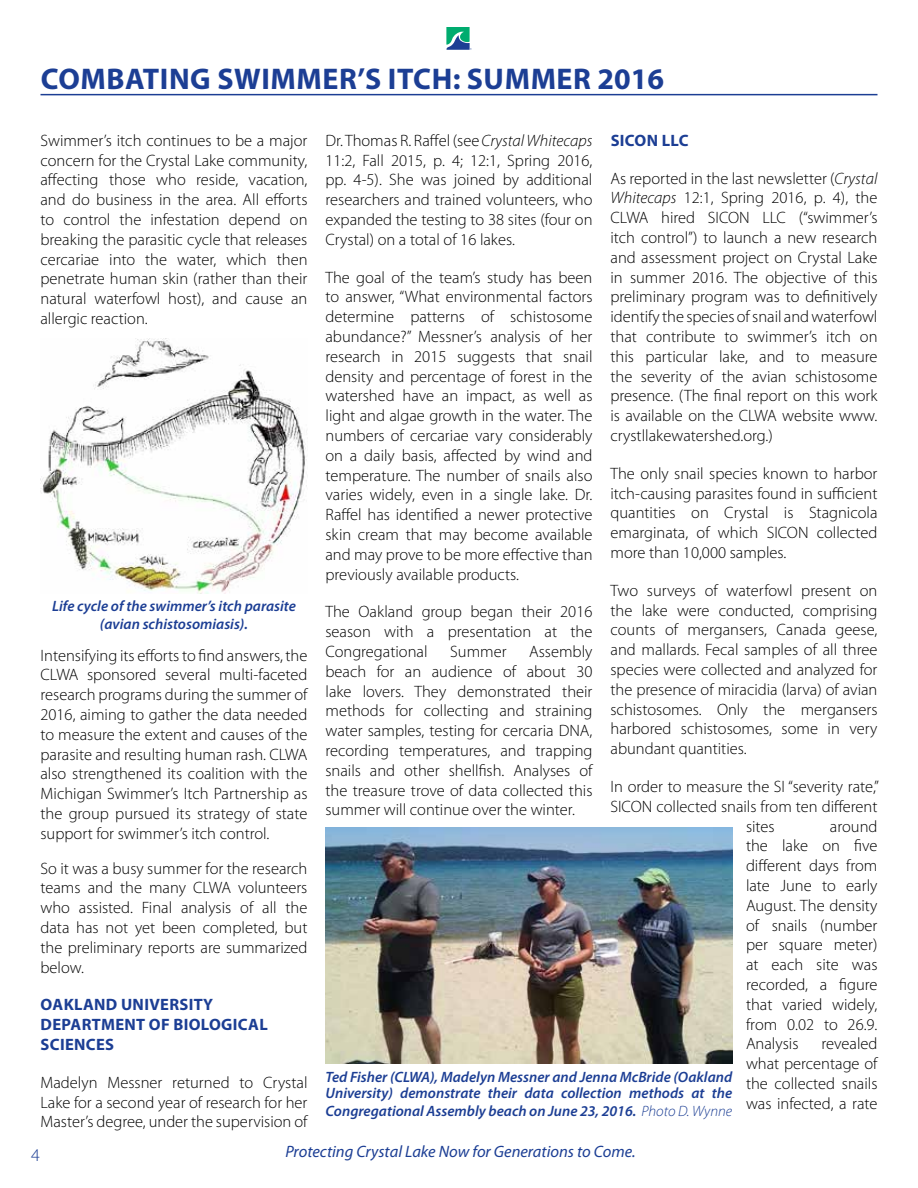
<style>
.page{position:relative;width:918px;height:1188px;background:#fff}
.page>*{position:absolute;margin:0;border:0;box-sizing:border-box;transform-origin:0 0}
.t1{font:700 30px "Myriad Pro";letter-spacing:.02em;color:#1c3e94}
.t2{font:300 18px "Myriad Pro";color:#1c3e94}
.t3{font:300 16.5px/19.8px "Myriad Pro";color:#000;text-align:justify}
.t4{font:700 16.5px/19.8px "Myriad Pro";letter-spacing:.02em;color:#1c3e94}
.t5{font:italic 16.5px "Myriad Pro";color:#1c3e94}
.t6{font:italic 600 15px/18px "Myriad Pro";color:#1c3e94;text-align:center}
.s1{font-style:italic}
.s2{font-weight:300}
</style>
<div class="page">
<svg style="left:446px;top:27px;width:26px;height:23px"></svg>
<hr style="left:40px;top:94px;width:838px;height:1px;background:#1c3e94">
<img style="left:40px;top:338px;width:267px;height:256px">
<img style="left:326px;top:828px;width:407px;height:236px">
<h1 class="t1" style="left:41px;top:59px;width:625px">COMBATING SWIMMER’S ITCH: SUMMER 2016</h1>
<p class="t3" style="left:40px;top:130px;width:269px">Swimmer’s itch continues to be a major concern for the Crystal Lake community, affecting those who reside, vacation, and do business in the area. All efforts to control the infestation depend on breaking the parasitic cycle that releases cercariae into the water, which then penetrate human skin (rather than their natural waterfowl host), and cause an allergic reaction.</p>
<p class="t6" style="left:52px;top:597px;width:245px">Life cycle of the swimmer’s itch parasite (avian schistosomiasis).</p>
<p class="t3" style="left:40px;top:645px;width:269px">Intensifying its efforts to find answers, the CLWA sponsored several multi-faceted research programs during the summer of 2016, aiming to gather the data needed to measure the extent and causes of the parasite and resulting human rash. CLWA also strengthened its coalition with the Michigan Swimmer’s Itch Partnership as the group pursued its strategy of state support for swimmer’s itch control.</p>
<p class="t3" style="left:40px;top:858px;width:269px">So it was a busy summer for the research teams and the many CLWA volunteers who assisted. Final analysis of all the data has not yet been completed, but the preliminary reports are summarized below.</p>
<p class="t4" style="left:41px;top:994px;width:229px">OAKLAND UNIVERSITY<br>DEPARTMENT OF BIOLOGICAL<br>SCIENCES</p>
<p class="t3" style="left:40px;top:1072px;width:269px">Madelyn Messner returned to Crystal Lake for a second year of research for her Master’s degree, under the supervision of</p>
<p class="t3" style="left:326px;top:130px;width:269px">Dr. Thomas R. Raffel (see <span class="s1">Crystal Whitecaps </span>11:2, Fall 2015, p. 4; 12:1, Spring 2016, pp. 4-5). She was joined by additional researchers and trained volunteers, who expanded the testing to 38 sites (four on Crystal) on a total of 16 lakes.</p>
<p class="t3" style="left:326px;top:267px;width:269px">The goal of the team’s study has been to answer, “What environmental factors determine patterns of schistosome abundance?” Messner’s analysis of her research in 2015 suggests that snail density and percentage of forest in the watershed have an impact, as well as light and algae growth in the water. The numbers of cercariae vary considerably on a daily basis, affected by wind and temperature. The number of snails also varies widely, even in a single lake. Dr.<br>Raffel has identified a newer protective skin cream that may become available and may prove to be more effective than previously available products.</p>
<p class="t3" style="left:326px;top:602px;width:268px">The Oakland group began their 2016 season with a presentation at the Congregational</p>
<p class="t4" style="left:611px;top:130px;width:79px">SICON LLC</p>
<p class="t3" style="left:611px;top:168px;width:269px">As reported in the last newsletter (<span class="s1">Crystal Whitecaps</span> 12:1, Spring 2016, p. 4), the CLWA hired SICON LLC (“swimmer’s itch control”) to launch a new research and assessment project on Crystal Lake in summer 2016. The objective of this preliminary program was to definitively identify the species of snail and waterfowl that contribute to swimmer’s itch on this particular lake, and to measure the severity of the avian schistosome presence. (The final report on this work is available on the CLWA website www. crystllakewatershed.org.)</p>
<p class="t3" style="left:611px;top:463px;width:269px">The only snail species known to harbor itch-causing parasites found in sufficient quantities on Crystal is Stagnicola emarginata, of which SICON collected more than 10,000 samples.</p>
<p class="t3" style="left:611px;top:580px;width:269px">Two surveys of waterfowl present on the lake were conducted, comprising counts of mergansers, Canada geese, and mallards. Fecal samples of all three species were collected and analyzed for the presence of miracidia (larva) of avian schistosomes. Only the mergansers harbored schistosomes, some in very abundant quantities.</p>
<p class="t3" style="left:611px;top:777px;width:270px">In order to measure the SI “severity rate,”</p>
<p class="t3" style="left:611px;top:796px;width:268px">SICON collected snails from ten different</p>
<p class="t3" style="left:746px;top:816px;width:30px">sites</p>
<p class="t3" style="left:326px;top:642px;width:269px;text-indent:204px">Assembly beach for an audience of about 30 lake lovers. They demonstrated their methods for collecting and straining water samples, testing for cercaria DNA, recording temperatures, and trapping snails and other shellfish. Analyses of the treasure trove of data collected this summer will continue over the winter.</p>
<p class="t3" style="left:450px;top:642px;width:58px">Summer</p>
<p class="t3" style="left:746px;top:816px;width:133px;text-indent:84px">around the lake on five different days from late June to early August. The density of snails (number per square meter) at each site was recorded, a figure that varied widely, from 0.02 to 26.9.<br>Analysis</p>
<p class="t3" style="left:746px;top:1034px;width:133px;text-indent:75px">revealed what percentage of the collected snails was infected, a rate</p>
<p class="t6" style="left:326px;top:1068px;width:408px;line-height:16.5px;text-align:left">Ted Fisher (CLWA), Madelyn Messner and Jenna McBride (Oakland<br>University) demonstrate their data collection methods at the</p>
<p class="t6" style="left:326px;top:1102px;width:408px">Congregational Assembly beach on June 23, 2016. <span class="s2">Photo D. Wynne</span></p>
<p class="t2" style="left:31px;top:1144px;width:10px">4</p>
<p class="t5" style="left:285px;top:1141px;width:352px">Protecting Crystal Lake Now for Generations to Come.</p>
</div>
